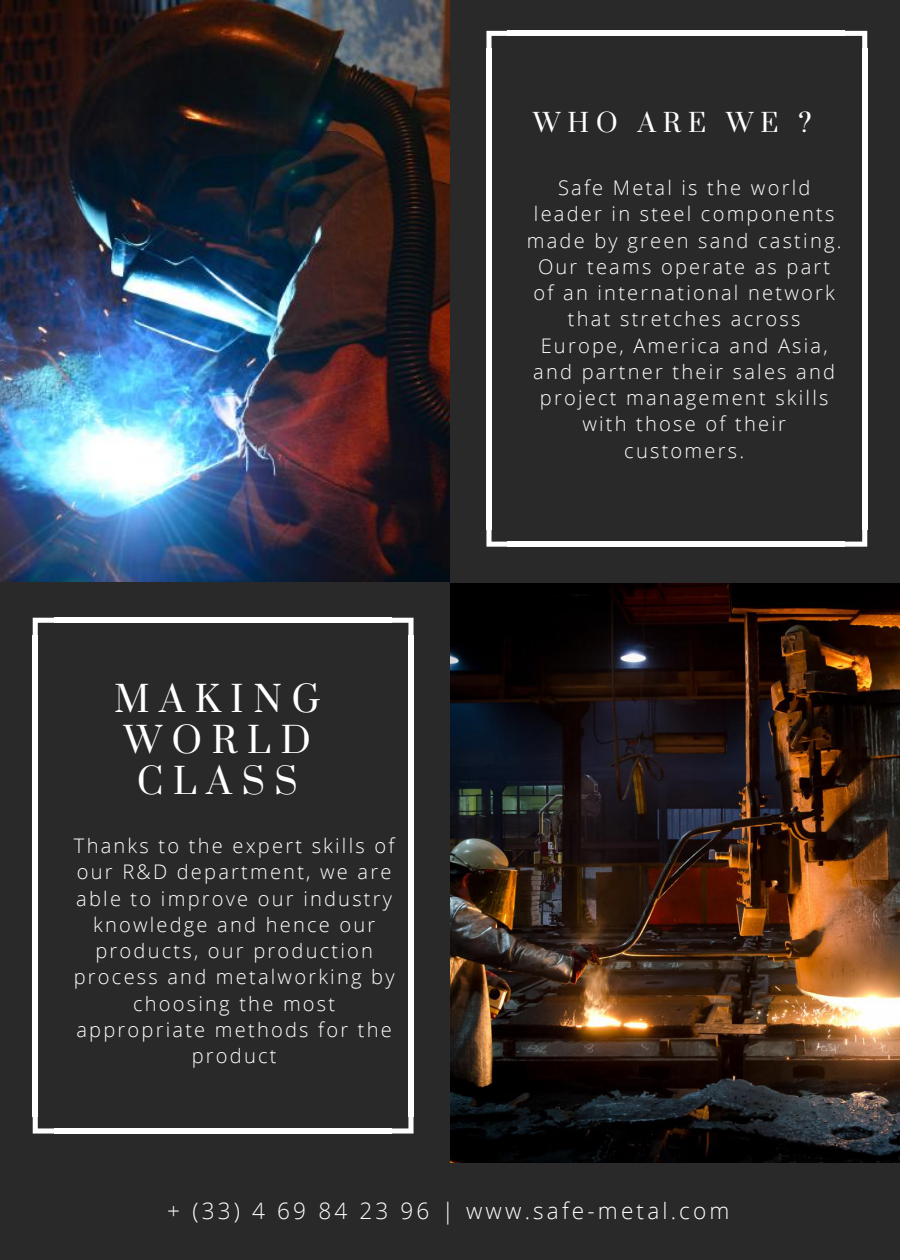
<style>
.page{position:relative;width:900px;height:1260px;background:#292929}
.page>*{position:absolute;margin:0;border:0;box-sizing:border-box;transform-origin:0 0}
.t1{font:35.25px/41.2px "Prata";letter-spacing:.28em;color:#fff;text-align:center}
.t2{font:25.25px "Prata";letter-spacing:.28em;color:#fff}
.t3{font:300 22.75px "Open Sans";letter-spacing:.14em;color:#fff}
.t4{font:300 20px/26.2px "Open Sans";letter-spacing:.11em;color:#fff;text-align:center}
</style>
<div class="page">
<svg style="left:486px;top:31px;width:22px;height:17px"></svg>
<div style="left:486px;top:48px;width:6px;height:482px;background:#fff"></div>
<svg style="left:486px;top:530px;width:23px;height:17px"></svg>
<div style="left:508px;top:542px;width:337px;height:5px;background:#fff"></div>
<svg style="left:844px;top:530px;width:23px;height:17px"></svg>
<div style="left:862px;top:48px;width:5px;height:482px;background:#fff"></div>
<div style="left:508px;top:31px;width:337px;height:5px;background:#fff"></div>
<svg style="left:845px;top:31px;width:22px;height:17px"></svg>
<svg style="left:33px;top:618px;width:21px;height:17px"></svg>
<div style="left:33px;top:635px;width:5px;height:482px;background:#fff"></div>
<svg style="left:33px;top:1117px;width:21px;height:17px"></svg>
<div style="left:54px;top:1128px;width:337px;height:6px;background:#fff"></div>
<svg style="left:391px;top:1117px;width:23px;height:17px"></svg>
<div style="left:408px;top:635px;width:6px;height:482px;background:#fff"></div>
<div style="left:54px;top:618px;width:337px;height:5px;background:#fff"></div>
<svg style="left:391px;top:618px;width:23px;height:17px"></svg>
<img style="left:0;top:0;width:450px;height:581px">
<img style="left:450px;top:583px;width:450px;height:579px">
<p class="t2" style="left:533px;top:107px;width:280px">WHO ARE WE ?</p>
<h1 class="t1" style="left:114px;top:679px;width:208px">MAKING<br>WORLD<br>CLASS</h1>
<p class="t4" style="left:74px;top:832px;width:322px">Thanks to the expert skills of our R&amp;D department, we are able to improve our industry knowledge and hence our products, our production process and metalworking by choosing the most appropriate methods for the product</p>
<p class="t4" style="left:527px;top:174px;width:316px">Safe Metal is the world leader in steel components made by green sand casting.<br>Our teams operate as part of an international network that stretches across<br>Europe, America and Asia, and partner their sales and project management skills with those of their customers.</p>
<p class="t3" style="left:167px;top:1194px;width:564px">+ (33) 4 69 84 23 96 | www.safe-metal.com</p>
</div>
